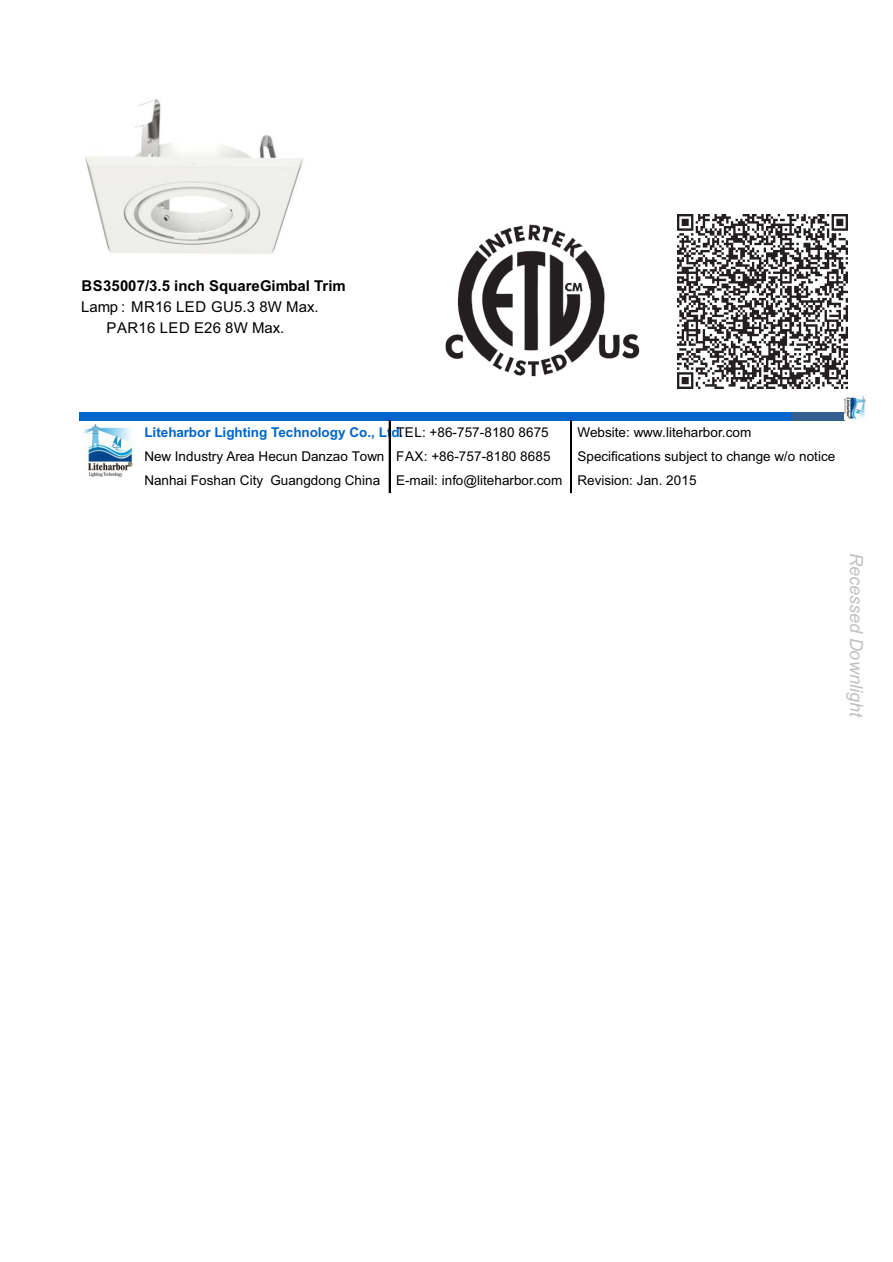
<style>
.page{position:relative;width:893px;height:1262px;background:#fff}
.page>*{position:absolute;margin:0;border:0;box-sizing:border-box;transform-origin:0 0}
.t1{font:italic 18px "Arial";color:#c0c0c0}
.t2{font:15px "Arial";letter-spacing:.01em;color:#000}
.t3{font:700 15px "Arial";color:#000}
.t4{font:13.5px/24.2px "Arial";color:#000}
.t5{font:700 13.5px "Arial";color:#06c}
.s1{font-family:"Arial Unicode MS"}
.s2{font-weight:400;color:#000}
</style>
<div class="page">
<div style="left:79px;top:412px;width:713px;height:8px;background:#06c"></div>
<div style="left:792px;top:412px;width:52px;height:8px;background:#366092"></div>
<hr style="left:389px;top:420px;width:1px;height:73px;background:#000">
<hr style="left:570px;top:420px;width:2px;height:73px;background:#000">
<img style="left:677px;top:215px;width:170px;height:173px">
<img style="left:445px;top:224px;width:195px;height:153px">
<img style="left:85px;top:99px;width:218px;height:155px">
<img style="left:83px;top:424px;width:51px;height:53px">
<img style="left:844px;top:395px;width:21px;height:24px">
<p class="t3" style="left:81px;top:280px;width:266px">BS35007/3.5 inch SquareGimbal Trim</p>
<p class="t2" style="left:81px;top:301px;width:239px">Lamp<span class="s1">：</span>MR16 LED GU5.3 8W Max.</p>
<p class="t2" style="left:107px;top:322px;width:179px">PAR16 LED E26 8W Max.</p>
<p class="t5" style="left:144px;top:427px;width:406px">Liteharbor Lighting Technology Co., Ltd<span class="s2">T</span>. <span class="s2">EL: +86-757-8180 8675</span></p>
<p class="t4" style="left:577px;top:421px;width:175px">Website: www.liteharbor.com</p>
<p class="t4" style="left:144px;top:445px;width:408px">New Industry Area Hecun Danzao Town FAX: +86-757-8180 8685</p>
<p class="t4" style="left:144px;top:445px;width:692px;text-indent:433px">Specifications subject to change w/o notice<br>Nanhai Foshan City Guangdong China E-mail: info@liteharbor.com Revision: Jan. 2015</p>
<h1 class="t1" style="left:863px;top:553px;width:165px;rotate:90deg">Recessed Downlight</h1>
</div>
